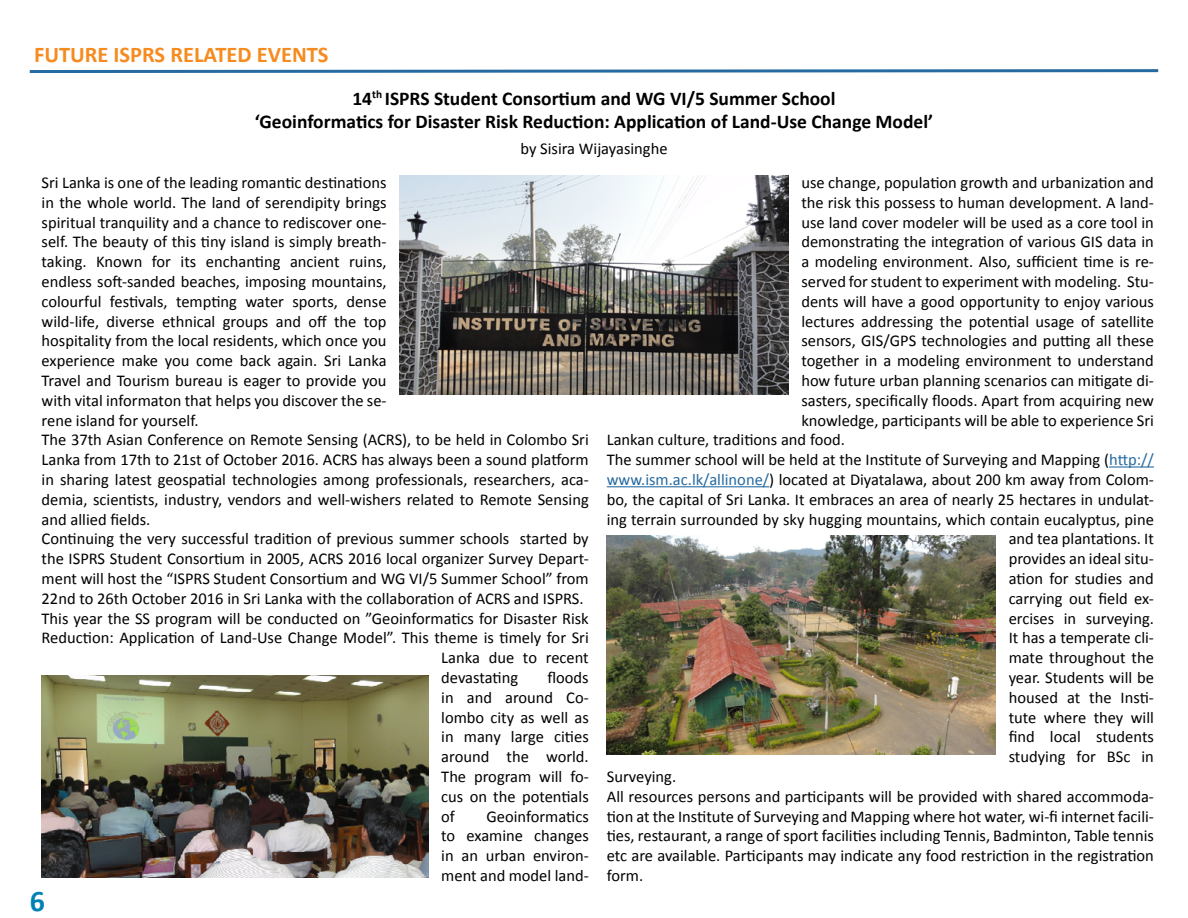
<style>
.page{position:relative;width:1188px;height:918px;background:#fff}
.page>*{position:absolute;margin:0;border:0;box-sizing:border-box;transform-origin:0 0}
.t1{font:700 30px "Calibri";color:#0081b4}
.t2{font:700 22.5px "Calibri";color:#f68b1f}
.t3{font:700 19.5px/23.4px "Calibri";color:#000;text-align:center}
.t4{font:16.5px/19.8px "Calibri";color:#000;text-align:justify}
.s1{color:#256aa0}
</style>
<div class="page">
<svg style="left:29px;top:69px;width:1130px;height:4px"></svg>
<hr style="left:1109px;top:466px;width:45px;height:2px;background:#256aa0">
<hr style="left:607px;top:486px;width:162px;height:1px;background:#256aa0">
<img style="left:42px;top:676px;width:387px;height:202px">
<img style="left:399px;top:176px;width:390px;height:219px">
<img style="left:607px;top:535px;width:389px;height:219px">
<h2 class="t2" style="left:34px;top:40px;width:296px">FUTURE ISPRS RELATED EVENTS</h2>
<p class="t3" style="left:255px;top:87px;width:680px">14<sup>th</sup> ISPRS Student Consortium and WG VI/5 Summer School<br>‘Geoinformatics for Disaster Risk Reduction: Application of Land-Use Change Model’</p>
<p class="t4" style="left:520px;top:139px;width:149px">by Sisira Wijayasinghe</p>
<p class="t4" style="left:42px;top:173px;width:347px">Sri Lanka is one of the leading romantic destinations</p>
<p class="t4" style="left:42px;top:192px;width:347px">in the whole world. The land of serendipity brings</p>
<p class="t4" style="left:42px;top:212px;width:347px">spiritual tranquility and a chance to rediscover one-</p>
<p class="t4" style="left:42px;top:232px;width:347px">self. The beauty of this tiny island is simply breath-</p>
<p class="t4" style="left:42px;top:252px;width:347px">taking. Known for its enchanting ancient ruins,</p>
<p class="t4" style="left:42px;top:272px;width:347px">endless soft-sanded beaches, imposing mountains,</p>
<p class="t4" style="left:42px;top:291px;width:347px">colourful festivals, tempting water sports, dense</p>
<p class="t4" style="left:42px;top:311px;width:347px">wild-life, diverse ethnical groups and off the top</p>
<p class="t4" style="left:42px;top:331px;width:347px">hospitality from the local residents, which once you</p>
<p class="t4" style="left:42px;top:351px;width:347px">experience make you come back again. Sri Lanka</p>
<p class="t4" style="left:42px;top:371px;width:347px">Travel and Tourism bureau is eager to provide you</p>
<p class="t4" style="left:42px;top:390px;width:347px">with vital informaton that helps you discover the se-</p>
<p class="t4" style="left:42px;top:410px;width:158px">rene island for yourself.</p>
<p class="t4" style="left:42px;top:430px;width:549px">The 37th Asian Conference on Remote Sensing (ACRS), to be held in Colombo Sri</p>
<p class="t4" style="left:42px;top:450px;width:549px">Lanka from 17th to 21st of October 2016. ACRS has always been a sound platform</p>
<p class="t4" style="left:42px;top:470px;width:549px">in sharing latest geospatial technologies among professionals, researchers, aca-</p>
<p class="t4" style="left:42px;top:489px;width:549px">demia, scientists, industry, vendors and well-wishers related to Remote Sensing</p>
<p class="t4" style="left:42px;top:509px;width:110px">and allied fields.</p>
<p class="t4" style="left:42px;top:529px;width:549px">Continuing the very successful tradition of previous summer schools started by</p>
<p class="t4" style="left:42px;top:549px;width:549px">the ISPRS Student Consortium in 2005, ACRS 2016 local organizer Survey Depart-</p>
<p class="t4" style="left:42px;top:569px;width:549px">ment will host the “ISPRS Student Consortium and WG VI/5 Summer School” from</p>
<p class="t4" style="left:42px;top:588px;width:544px">22nd to 26th October 2016 in Sri Lanka with the collaboration of ACRS and ISPRS.</p>
<p class="t4" style="left:42px;top:608px;width:549px">This year the SS program will be conducted on ”Geoinformatics for Disaster Risk</p>
<p class="t4" style="left:42px;top:628px;width:549px">Reduction: Application of Land-Use Change Model”. This theme is timely for Sri</p>
<p class="t4" style="left:441px;top:648px;width:149px">Lanka due to recent</p>
<p class="t4" style="left:441px;top:668px;width:78px">devastating</p>
<p class="t4" style="left:441px;top:668px;width:149px;text-indent:106px">floods in and around Co&shy;lombo city as well as in many large cities around the world.<br>The program will fo&shy;cus on the potentials of</p>
<p class="t4" style="left:441px;top:806px;width:149px;text-indent:45px">Geoinformatics to examine changes in an urban environ&shy;ment and model land-</p>
<h1 class="t1" style="left:30px;top:882px;width:17px">6</h1>
<p class="t4" style="left:801px;top:173px;width:354px">use change, population growth and urbanization and</p>
<p class="t4" style="left:801px;top:192px;width:354px">the risk this possess to human development. A land-</p>
<p class="t4" style="left:801px;top:212px;width:354px">use land cover modeler will be used as a core tool in</p>
<p class="t4" style="left:801px;top:232px;width:354px">demonstrating the integration of various GIS data in</p>
<p class="t4" style="left:801px;top:252px;width:354px">a modeling environment. Also, sufficient time is re-</p>
<p class="t4" style="left:801px;top:272px;width:354px">served for student to experiment with modeling. Stu-</p>
<p class="t4" style="left:801px;top:291px;width:354px">dents will have a good opportunity to enjoy various</p>
<p class="t4" style="left:801px;top:311px;width:354px">lectures addressing the potential usage of satellite</p>
<p class="t4" style="left:801px;top:331px;width:354px">sensors, GIS/GPS technologies and putting all these</p>
<p class="t4" style="left:801px;top:351px;width:354px">together in a modeling environment to understand</p>
<p class="t4" style="left:801px;top:371px;width:354px">how future urban planning scenarios can mitigate di-</p>
<p class="t4" style="left:801px;top:390px;width:354px">sasters, specifically floods. Apart from acquiring new</p>
<p class="t4" style="left:801px;top:410px;width:354px">knowledge, participants will be able to experience Sri</p>
<p class="t4" style="left:607px;top:430px;width:240px">Lankan culture, traditions and food.</p>
<p class="t4" style="left:607px;top:450px;width:549px">The summer school will be held at the Institute of Surveying and Mapping (<span class="s1">http://</span></p>
<p class="t4" style="left:607px;top:470px;width:549px"><span class="s1">www.ism.ac.lk/allinone/</span>) located at Diyatalawa, about 200 km away from Colom-</p>
<p class="t4" style="left:607px;top:489px;width:549px">bo, the capital of Sri Lanka. It embraces an area of nearly 25 hectares in undulat-</p>
<p class="t4" style="left:607px;top:509px;width:549px">ing terrain surrounded by sky hugging mountains, which contain eucalyptus, pine</p>
<p class="t4" style="left:1009px;top:529px;width:147px">and tea plantations. It</p>
<p class="t4" style="left:1009px;top:549px;width:147px">provides an ideal situ-</p>
<p class="t4" style="left:1009px;top:569px;width:147px">ation for studies and</p>
<p class="t4" style="left:1009px;top:588px;width:147px">carrying out field ex-</p>
<p class="t4" style="left:1009px;top:608px;width:147px">ercises in surveying.</p>
<p class="t4" style="left:1009px;top:628px;width:147px">It has a temperate cli-</p>
<p class="t4" style="left:1009px;top:648px;width:147px">mate throughout the</p>
<p class="t4" style="left:1009px;top:668px;width:147px">year. Students will be</p>
<p class="t4" style="left:1009px;top:687px;width:147px">housed at the Insti-</p>
<p class="t4" style="left:1009px;top:707px;width:147px">tute where they will</p>
<p class="t4" style="left:1009px;top:727px;width:147px">find local students</p>
<p class="t4" style="left:1009px;top:747px;width:147px">studying for BSc in</p>
<p class="t4" style="left:607px;top:767px;width:71px">Surveying.</p>
<p class="t4" style="left:607px;top:786px;width:549px">All resources persons and participants will be provided with shared accommoda-</p>
<p class="t4" style="left:607px;top:806px;width:549px">tion at the Institute of Surveying and Mapping where hot water, wi-fi internet facili-</p>
<p class="t4" style="left:607px;top:826px;width:549px">ties, restaurant, a range of sport facilities including Tennis, Badminton, Table tennis</p>
<p class="t4" style="left:607px;top:846px;width:549px">etc are available. Participants may indicate any food restriction in the registration</p>
<p class="t4" style="left:607px;top:866px;width:38px">form.</p>
</div>
